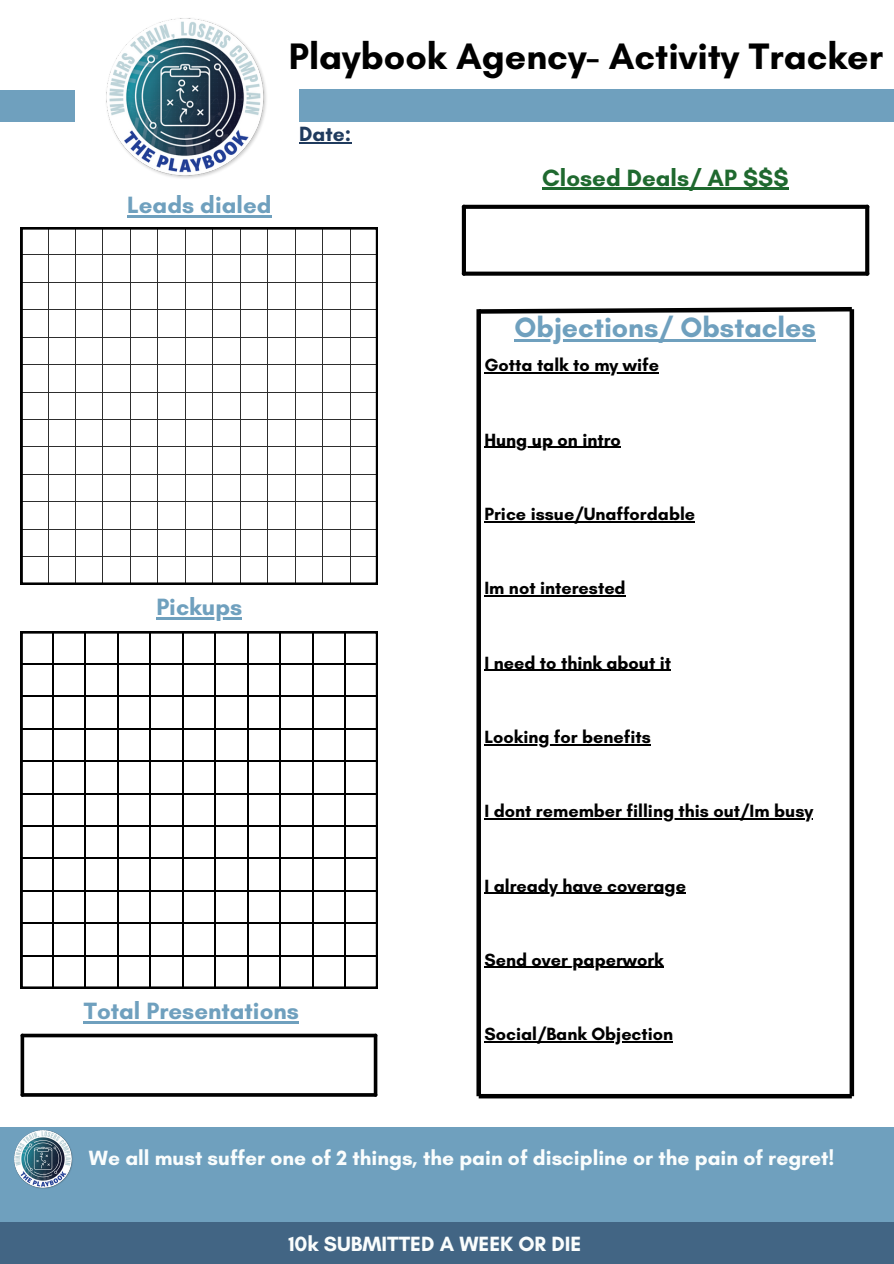
<style>
.page{position:relative;width:894px;height:1264px;background:#fff}
.page>*{position:absolute;margin:0;border:0;box-sizing:border-box;transform-origin:0 0}
.t1{font:700 37.5px "Glacial Indifference";color:#000}
.t2{font:700 28.5px "Glacial Indifference";color:#6fa0be}
.t3{font:700 24px "Glacial Indifference";color:#6fa0be}
.t4{font:700 24px "Glacial Indifference";color:#1f692f}
.t5{font:700 21px "Glacial Indifference";color:#fafdfd}
.t6{font:700 21px "Glacial Indifference";color:#203b5e}
.t7{font:700 18px "Glacial Indifference";color:#000}
</style>
<div class="page">
<div style="left:0;top:1213px;width:893px;height:50px;background:#426584"></div>
<div style="left:0;top:1127px;width:893px;height:94px;background:#6fa0be"></div>
<div style="left:299px;top:89px;width:594px;height:33px;background:#6fa0be"></div>
<div style="left:0;top:90px;width:75px;height:32px;background:#6fa0be"></div>
<svg style="left:21px;top:1033px;width:356px;height:4px"></svg>
<hr style="left:21px;top:1093px;width:356px;height:3px;background:#000;border-radius:2px">
<svg style="left:373px;top:1033px;width:4px;height:63px"></svg>
<hr style="left:21px;top:1033px;width:3px;height:63px;background:#000;border-radius:2px">
<div style="left:476px;top:309px;width:5px;height:787px;background:#000"></div>
<svg style="left:476px;top:307px;width:379px;height:9px"></svg>
<svg style="left:849px;top:309px;width:4px;height:787px;background:#262626"></svg>
<div style="left:478px;top:1093px;width:373px;height:5px;background:#000"></div>
<svg style="left:461px;top:205px;width:408px;height:4px;background:#080808"></svg>
<svg style="left:461px;top:271px;width:408px;height:4px;background:#252525"></svg>
<svg style="left:864px;top:205px;width:5px;height:70px"></svg>
<div style="left:461px;top:205px;width:5px;height:70px;background:#000;border-radius:2px"></div>
<svg style="left:21px;top:631px;width:356px;height:357px"></svg>
<svg style="left:21px;top:227px;width:356px;height:357px"></svg>
<img style="left:106px;top:18px;width:160px;height:160px">
<img style="left:14px;top:1130px;width:59px;height:59px">
<hr style="left:127px;top:216px;width:144px;height:2px;background:#6fa0be">
<hr style="left:156px;top:617px;width:86px;height:3px;background:#6fa0be">
<hr style="left:84px;top:1021px;width:215px;height:2px;background:#6fa0be">
<hr style="left:514px;top:339px;width:301px;height:2px;background:#6fa0be">
<hr style="left:484px;top:372px;width:174px;height:2px;background:#000">
<hr style="left:484px;top:447px;width:136px;height:1px;background:#000">
<hr style="left:484px;top:521px;width:211px;height:1px;background:#000">
<hr style="left:484px;top:595px;width:141px;height:1px;background:#000">
<hr style="left:484px;top:669px;width:187px;height:2px;background:#000">
<hr style="left:484px;top:744px;width:166px;height:1px;background:#000">
<hr style="left:484px;top:818px;width:329px;height:1px;background:#000">
<hr style="left:484px;top:892px;width:201px;height:1px;background:#000">
<hr style="left:484px;top:966px;width:179px;height:2px;background:#000">
<hr style="left:484px;top:1041px;width:189px;height:1px;background:#000">
<hr style="left:542px;top:188px;width:246px;height:2px;background:#1f692f">
<hr style="left:299px;top:142px;width:52px;height:1px;background:#203b5e">
<h1 class="t1" style="left:289px;top:34px;width:595px">Playbook Agency- Activity Tracker</h1>
<h4 class="t3" style="left:127px;top:191px;width:146px">Leads dialed</h4>
<p class="t6" style="left:299px;top:121px;width:53px">Date:</p>
<h3 class="t3" style="left:156px;top:592px;width:87px">Pickups</h3>
<h3 class="t3" style="left:84px;top:996px;width:216px">Total Presentations</h3>
<p class="t4" style="left:542px;top:163px;width:248px">Closed Deals/ AP $$$</p>
<p class="t2" style="left:514px;top:310px;width:303px">Objections/ Obstacles</p>
<h3 class="t7" style="left:484px;top:354px;width:176px">Gotta talk to my wife</h3>
<p class="t7" style="left:484px;top:428px;width:138px">Hung up on intro</p>
<h3 class="t7" style="left:484px;top:503px;width:212px">Price issue/Unaffordable</h3>
<p class="t7" style="left:484px;top:577px;width:143px">Im not interested</p>
<p class="t7" style="left:484px;top:651px;width:188px">I need to think about it</p>
<p class="t7" style="left:484px;top:725px;width:168px">Looking for benefits</p>
<p class="t7" style="left:484px;top:800px;width:330px">I dont remember filling this out/Im busy</p>
<p class="t7" style="left:484px;top:874px;width:203px">I already have coverage</p>
<h2 class="t7" style="left:484px;top:948px;width:181px">Send over paperwork</h2>
<p class="t7" style="left:484px;top:1022px;width:190px">Social/Bank Objection</p>
<p class="t5" style="left:89px;top:1145px;width:746px">We all must suffer one of 2 things, the pain of discipline or the pain of regret!</p>
<p class="t5" style="left:288px;top:1230px;width:294px">10k SUBMITTED A WEEK OR DIE</p>
</div>
